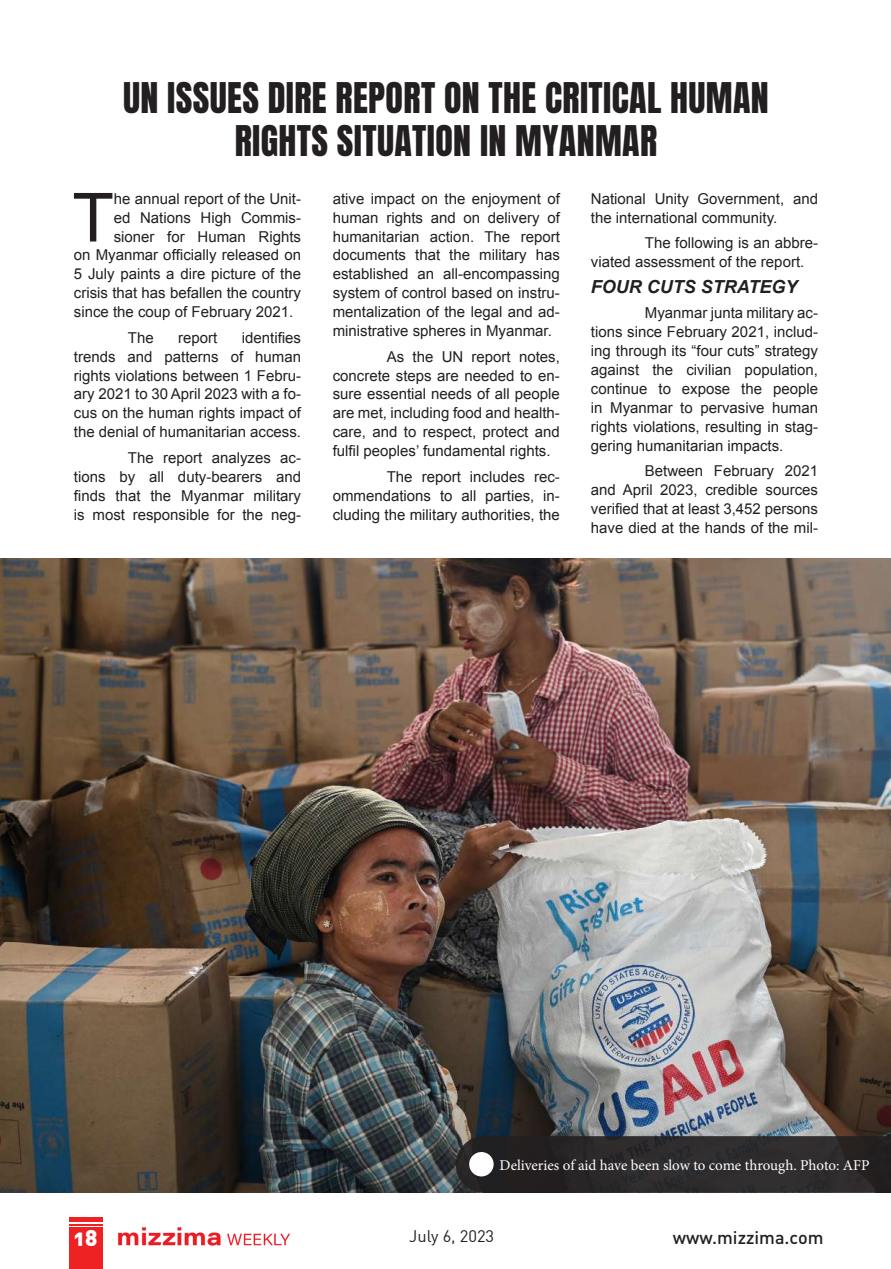
<style>
.page{position:relative;width:891px;height:1269px;background:#fff}
.page>*{position:absolute;margin:0;border:0;box-sizing:border-box;transform-origin:0 0}
.t1{font:67.8px "Arial";color:#231f20}
.t2{font:36px/43.2px "Anton";letter-spacing:.01em;color:#231f20;text-align:center}
.t3{font:22.5px "DIN Black Alternate";color:#fff}
.t4{font:italic 700 18px "Arial";color:#231f20}
.t5{font:500 18px "DIN";color:#231f20}
.t6{font:16.5px "DIN";color:#231f20}
.t7{font:15px/18.9px "Arial";color:#231f20;text-align:justify}
.t8{font:15px "Minion Pro";letter-spacing:-.005em;color:#fff}
</style>
<div class="page">
<img style="left:118px;top:1227px;width:172px;height:19px">
<hr style="left:69px;top:1217px;width:33px;height:4px;background:#ee2123">
<hr style="left:69px;top:1224px;width:33px;height:2px;background:#ee2123">
<div style="left:69px;top:1228px;width:33px;height:41px;background:#ee2123"></div>
<img style="left:0;top:559px;width:891px;height:634px">
<svg style="left:456px;top:1136px;width:435px;height:57px;background:#2b2829"></svg>
<div style="left:469px;top:1152px;width:25px;height:24px;background:#fff;border-radius:50%"></div>
<h2 class="t2" style="left:123px;top:79px;width:647px">UN ISSUES DIRE REPORT ON THE CRITICAL HUMAN<br>RIGHTS SITUATION IN MYANMAR</h2>
<h1 class="t1" style="left:72px;top:173px;width:43px">T</h1>
<p class="t7" style="left:114px;top:189px;width:189px">he annual report of the Unit-</p>
<p class="t7" style="left:114px;top:208px;width:189px">ed Nations High Commis-</p>
<p class="t7" style="left:114px;top:227px;width:189px">sioner for Human Rights</p>
<p class="t7" style="left:74px;top:246px;width:229px">on Myanmar officially released on</p>
<p class="t7" style="left:74px;top:265px;width:229px">5 July paints a dire picture of the</p>
<p class="t7" style="left:74px;top:284px;width:229px">crisis that has befallen the country</p>
<p class="t7" style="left:74px;top:303px;width:221px">since the coup of February 2021.</p>
<p class="t7" style="left:128px;top:328px;width:27px">The</p>
<p class="t7" style="left:178px;top:328px;width:41px">report</p>
<p class="t7" style="left:74px;top:328px;width:229px;text-indent:168px">identifies trends and patterns of human rights violations between 1 Febru&shy;ary 2021 to 30 April 2023 with a fo&shy;cus on the human rights impact of the denial of humanitarian access.</p>
<p class="t7" style="left:74px;top:448px;width:229px;text-indent:54px">The report analyzes ac&shy;tions by all duty-bearers and finds that the Myanmar military is most responsible for the neg-</p>
<p class="t7" style="left:333px;top:189px;width:229px">ative impact on the enjoyment of human rights and on delivery of humanitarian action. The report documents that the military has established an all-encompassing system of control based on instru&shy;mentalization of the legal and ad&shy;ministrative spheres in Myanmar.</p>
<p class="t7" style="left:333px;top:347px;width:229px;text-indent:54px">As the UN report notes, concrete steps are needed to en&shy;sure essential needs of all people are met, including food and health&shy;care, and to respect, protect and fulfil peoples’ fundamental rights.</p>
<p class="t7" style="left:333px;top:467px;width:229px;text-indent:54px">The report includes rec&shy;ommendations to all parties, in&shy;cluding the military authorities, the</p>
<p class="t7" style="left:591px;top:189px;width:229px">National Unity Government, and the international community.</p>
<p class="t7" style="left:591px;top:234px;width:229px;text-indent:54px">The following is an abbre&shy;viated assessment of the report.</p>
<p class="t4" style="left:591px;top:275px;width:208px">FOUR CUTS STRATEGY</p>
<p class="t7" style="left:591px;top:304px;width:229px;text-indent:54px">Myanmar junta military ac&shy;tions since February 2021, includ&shy;ing through its “four cuts” strategy against the civilian population, continue to expose the people in Myanmar to pervasive human rights violations, resulting in stag&shy;gering humanitarian impacts.</p>
<p class="t7" style="left:591px;top:462px;width:229px;text-indent:54px">Between February 2021 and April 2023, credible sources verified that at least 3,452 persons have died at the hands of the mil-</p>
<p class="t8" style="left:500px;top:1155px;width:372px">Deliveries of aid have been slow to come through. Photo: AFP</p>
<h3 class="t3" style="left:74px;top:1223px;width:25px">18</h3>
<p class="t6" style="left:409px;top:1226px;width:87px">July 6, 2023</p>
<p class="t5" style="left:673px;top:1226px;width:152px">www.mizzima.com</p>
</div>
